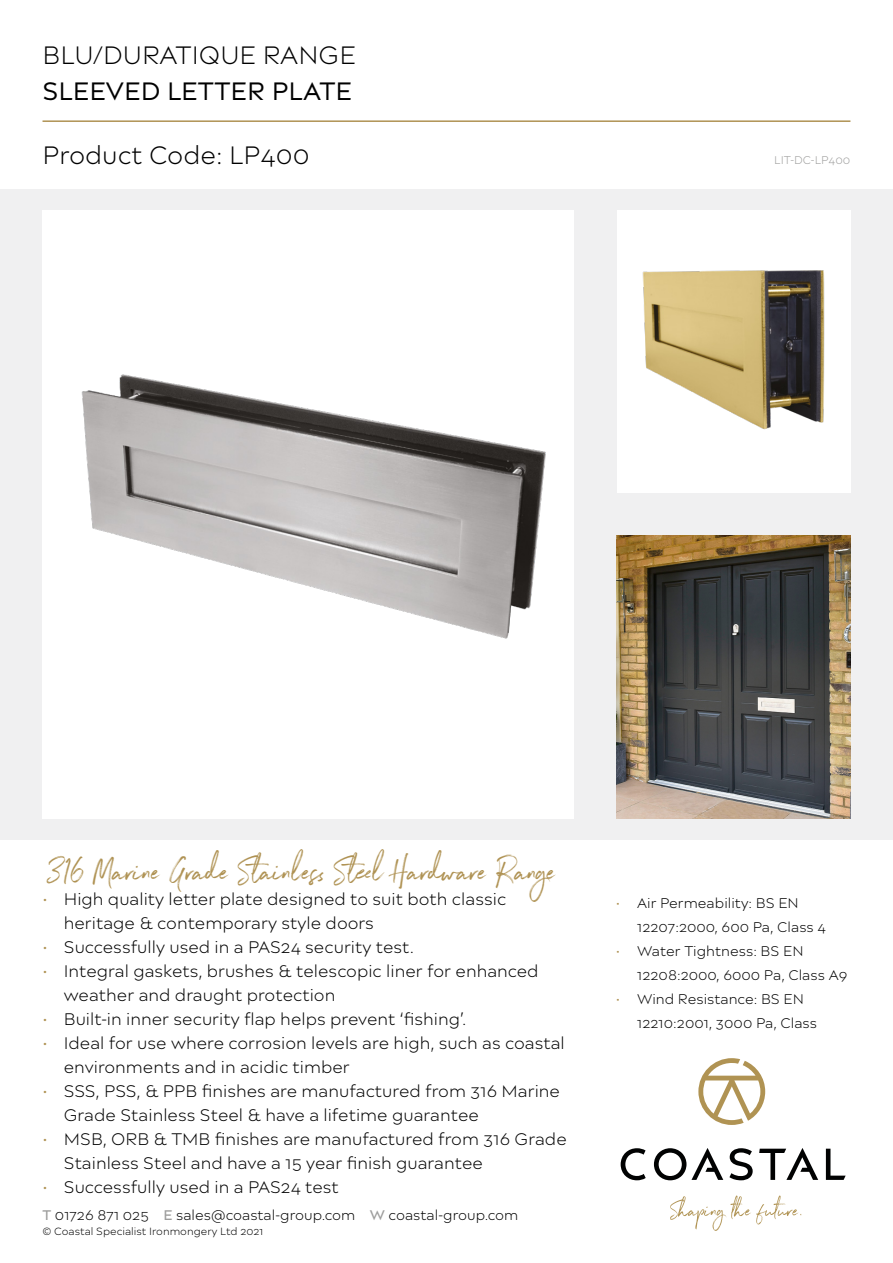
<style>
.page{position:relative;width:893px;height:1263px;background:#fff}
.page>*{position:absolute;margin:0;border:0;box-sizing:border-box;transform-origin:0 0}
.t1{font:36px "Northwell";color:#af9253}
.t2{font:300 27px "Matteo";color:#000}
.t3{font:27px "Matteo";color:#000}
.t4{font:300 18px/24px "Matteo";color:#000}
.t5{font:300 15px/24px "Matteo";color:#000}
.t6{font:300 12px "Matteo";color:#9d9d9c}
.t7{font:300 11.25px "Matteo";color:#000}
.s1{color:#af9253}
.s2{font-weight:500;color:#9d9d9c}
</style>
<div class="page">
<div style="left:0;top:189px;width:893px;height:651px;background:#f0f0f1"></div>
<hr style="left:43px;top:120px;width:807px;height:2px;background:#af9253">
<svg style="left:670px;top:1195px;width:131px;height:36px"></svg>
<svg style="left:729px;top:1148px;width:24px;height:32px"></svg>
<svg style="left:654px;top:1148px;width:69px;height:32px"></svg>
<svg style="left:759px;top:1148px;width:59px;height:32px"></svg>
<svg style="left:826px;top:1149px;width:20px;height:31px"></svg>
<svg style="left:621px;top:1148px;width:25px;height:32px"></svg>
<svg style="left:698px;top:1058px;width:67px;height:67px"></svg>
<div style="left:43px;top:210px;width:531px;height:609px;background:#fff"></div>
<img style="left:81px;top:374px;width:465px;height:265px">
<div style="left:617px;top:210px;width:233px;height:283px;background:#fff"></div>
<img style="left:642px;top:270px;width:183px;height:160px">
<img style="left:617px;top:536px;width:233px;height:283px">
<p class="t2" style="left:43px;top:40px;width:315px">BLU/DURATIQUE RANGE</p>
<p class="t3" style="left:43px;top:76px;width:311px">SLEEVED LETTER PLATE</p>
<p class="t2" style="left:43px;top:139px;width:269px">Product Code: LP400</p>
<p class="t6" style="left:774px;top:153px;width:78px">LIT-DC-LP400</p>
<p class="t1" style="left:48px;top:846px;width:511px">316 Marine Grade Stainless Steel Hardware Range</p>
<p class="t4" style="left:64px;top:887px;width:444px;text-indent:-21px"><span class="s1">•</span> High quality letter plate designed to suit both classic heritage &amp; contemporary style doors</p>
<p class="t4" style="left:43px;top:935px;width:373px"><span class="s1">•</span> Successfully used in a PAS24 security test.</p>
<p class="t4" style="left:64px;top:959px;width:476px;text-indent:-21px"><span class="s1">•</span> Integral gaskets, brushes &amp; telescopic liner for enhanced weather and draught protection</p>
<p class="t4" style="left:43px;top:1007px;width:425px"><span class="s1">•</span> Built-in inner security flap helps prevent ‘fishing’.</p>
<p class="t4" style="left:64px;top:1031px;width:502px;text-indent:-21px"><span class="s1">•</span> Ideal for use where corrosion levels are high, such as coastal environments and in acidic timber</p>
<p class="t4" style="left:64px;top:1079px;width:498px;text-indent:-21px"><span class="s1">•</span> SSS, PSS, &amp; PPB finishes are manufactured from 316 Marine<br>Grade Stainless Steel &amp; have a lifetime guarantee</p>
<p class="t4" style="left:64px;top:1127px;width:505px;text-indent:-21px"><span class="s1">•</span> MSB, ORB &amp; TMB finishes are manufactured from 316 Grade<br>Stainless Steel and have a 15 year finish guarantee</p>
<p class="t4" style="left:43px;top:1175px;width:298px"><span class="s1">•</span> Successfully used in a PAS24 test</p>
<p class="t5" style="left:43px;top:1203px;width:477px"><span class="s2">T</span> 01726 871 025 <span class="s2">E</span> sales@coastal-group.com <span class="s2">W</span> coastal-group.com</p>
<p class="t7" style="left:43px;top:1225px;width:223px">© Coastal Specialist Ironmongery Ltd 2021</p>
<p class="t5" style="left:637px;top:891px;width:190px;text-indent:-21px"><span class="s1">•</span> Air Permeability: BS EN<br>12207:2000, 600 Pa, Class 4</p>
<p class="t5" style="left:637px;top:939px;width:212px;text-indent:-21px"><span class="s1">•</span> Water Tightness: BS EN<br>12208:2000, 6000 Pa, Class A9</p>
<p class="t5" style="left:637px;top:987px;width:182px;text-indent:-21px"><span class="s1">•</span> Wind Resistance: BS EN<br>12210:2001, 3000 Pa, Class</p>
</div>
